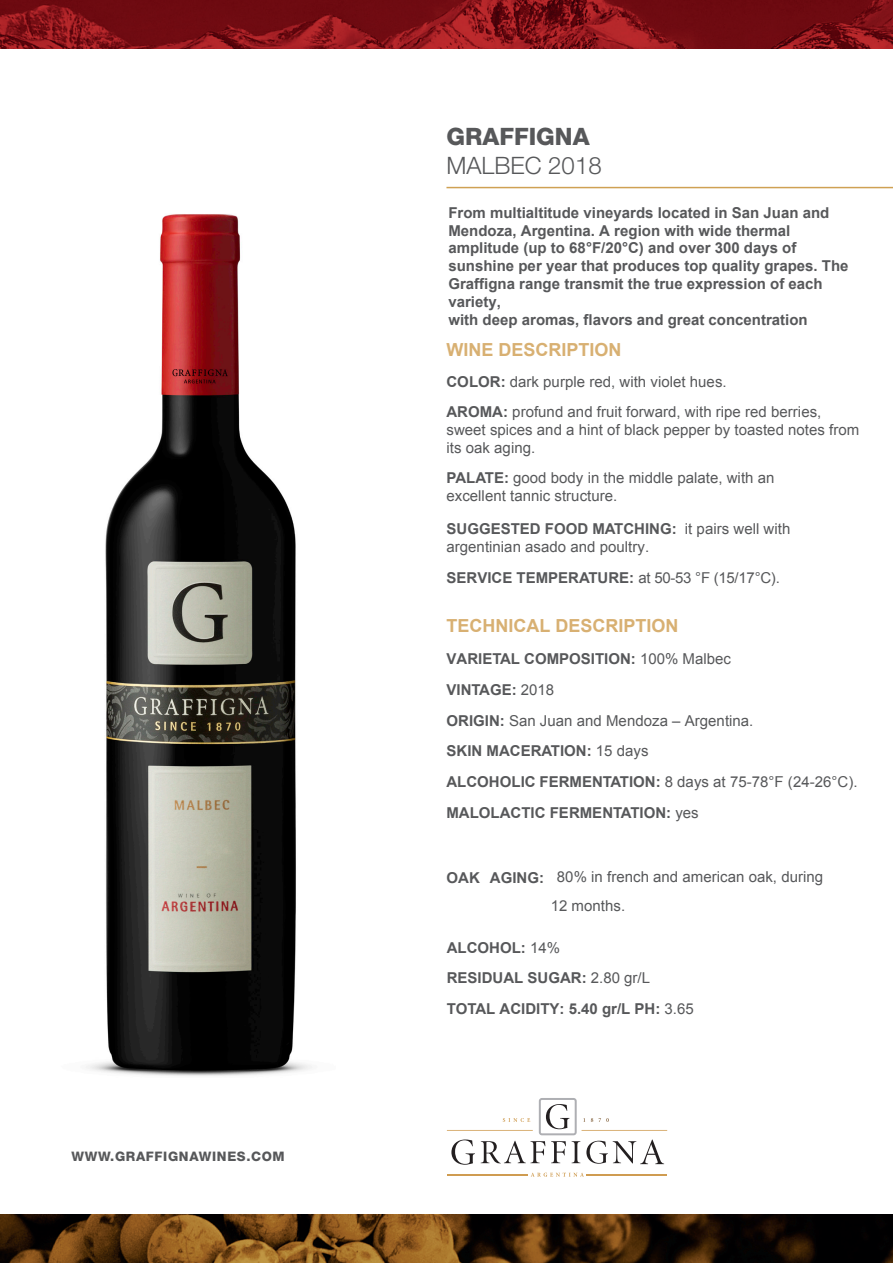
<style>
.page{position:relative;width:893px;height:1263px;background:#fff}
.page>*{position:absolute;margin:0;border:0;box-sizing:border-box;transform-origin:0 0}
.t1{font:300 24px "Helvetica Neue LT Std";color:#57585a}
.t2{font:800 24px "Helvetica Neue LT Std";color:#57585a}
.t3{font:700 18px "Arial";color:#d8b072}
.t4{font:700 15px/18px "Arial";color:#57585a}
.t5{font:15px/30.8px "Arial";color:#57585a}
.t6{font:800 13.2px "Helvetica Neue LT Std";letter-spacing:.05em;color:#57585a}
.s1{font-weight:700}
.s2{font-weight:400}
</style>
<div class="page">
<img style="left:0;top:0;width:893px;height:48px">
<img style="left:0;top:1215px;width:893px;height:48px">
<hr style="left:581px;top:1130px;width:86px;height:1px;background:#cf9c51">
<hr style="left:447px;top:1130px;width:86px;height:1px;background:#cf9c51">
<hr style="left:447px;top:1174px;width:81px;height:1px;background:#cf9c51">
<hr style="left:586px;top:1174px;width:81px;height:1px;background:#cf9c51">
<svg style="left:451px;top:1139px;width:24px;height:26px"></svg>
<svg style="left:481px;top:1141px;width:64px;height:22px"></svg>
<svg style="left:551px;top:1141px;width:15px;height:22px"></svg>
<svg style="left:572px;top:1141px;width:8px;height:22px"></svg>
<svg style="left:586px;top:1139px;width:78px;height:25px"></svg>
<svg style="left:531px;top:1172px;width:53px;height:5px"></svg>
<svg style="left:599px;top:1118px;width:10px;height:4px"></svg>
<svg style="left:539px;top:1098px;width:38px;height:37px"></svg>
<svg style="left:503px;top:1118px;width:27px;height:4px"></svg>
<hr style="left:446px;top:187px;width:447px;height:1px;background:#cfa153">
<img style="left:86px;top:214px;width:226px;height:862px">
<p class="t6" style="left:72px;top:1149px;width:215px">WWW.GRAFFIGNAWINES.COM</p>
<h1 class="t2" style="left:446px;top:122px;width:145px">GRAFFIGNA</h1>
<h1 class="t1" style="left:446px;top:150px;width:157px">MALBEC 2018</h1>
<p class="t4" style="left:448px;top:204px;width:402px">From multialtitude vineyards located in San Juan and Mendoza, Argentina. A region with wide thermal amplitude (up to 68°F/20°C) and over 300 days of sunshine per year that produces top quality grapes. The Graffigna range transmit the true expression of each variety,<br>with deep aromas, flavors and great concentration</p>
<p class="t3" style="left:446px;top:338px;width:177px">WINE DESCRIPTION</p>
<p class="t5" style="left:446px;top:366px;width:376px"><span class="s1">COLOR:</span> dark purple red, with violet hues.<br><span class="s1">AROMA:</span> profund and fruit forward, with ripe red berries,</p>
<p class="t5" style="left:446px;top:421px;width:414px;line-height:17.7px">sweet spices and a hint of black pepper by toasted notes from its oak aging.</p>
<p class="t5" style="left:446px;top:470px;width:329px;line-height:17.4px"><span class="s1">PALATE:</span> good body in the middle palate, with an excellent tannic structure.</p>
<p class="t5" style="left:446px;top:520px;width:345px;line-height:18px"><span class="s1">SUGGESTED FOOD MATCHING:</span> it pairs well with argentinian asado and poultry.</p>
<p class="t4" style="left:446px;top:569px;width:335px">SERVICE TEMPERATURE: <span class="s2">at 50-53 °F (15/17°C).</span></p>
<p class="t3" style="left:446px;top:614px;width:234px">TECHNICAL DESCRIPTION</p>
<p class="t4" style="left:446px;top:644px;width:413px;line-height:30.8px">VARIETAL COMPOSITION: <span class="s2">100% Malbec<br></span>VINTAGE: <span class="s2">2018<br></span>ORIGIN: <span class="s2">San Juan and Mendoza – Argentina.<br></span>SKIN MACERATION: <span class="s2">15 days<br></span>ALCOHOLIC FERMENTATION: <span class="s2">8 days at 75-78°F (24-26°C).<br></span>MALOLACTIC FERMENTATION: <span class="s2">yes</span></p>
<p class="t5" style="left:551px;top:863px;width:274px;line-height:28px;text-indent:6px">80% in french and american oak, during<br>12 months.</p>
<p class="t4" style="left:447px;top:933px;width:248px;line-height:30.5px">ALCOHOL: <span class="s2">14%<br></span>RESIDUAL SUGAR: <span class="s2">2.80 gr/L<br></span>TOTAL ACIDITY: 5.40 gr/L PH: <span class="s2">3.65</span></p>
<p class="t4" style="left:446px;top:869px;width:99px">OAK AGING:</p>
</div>
